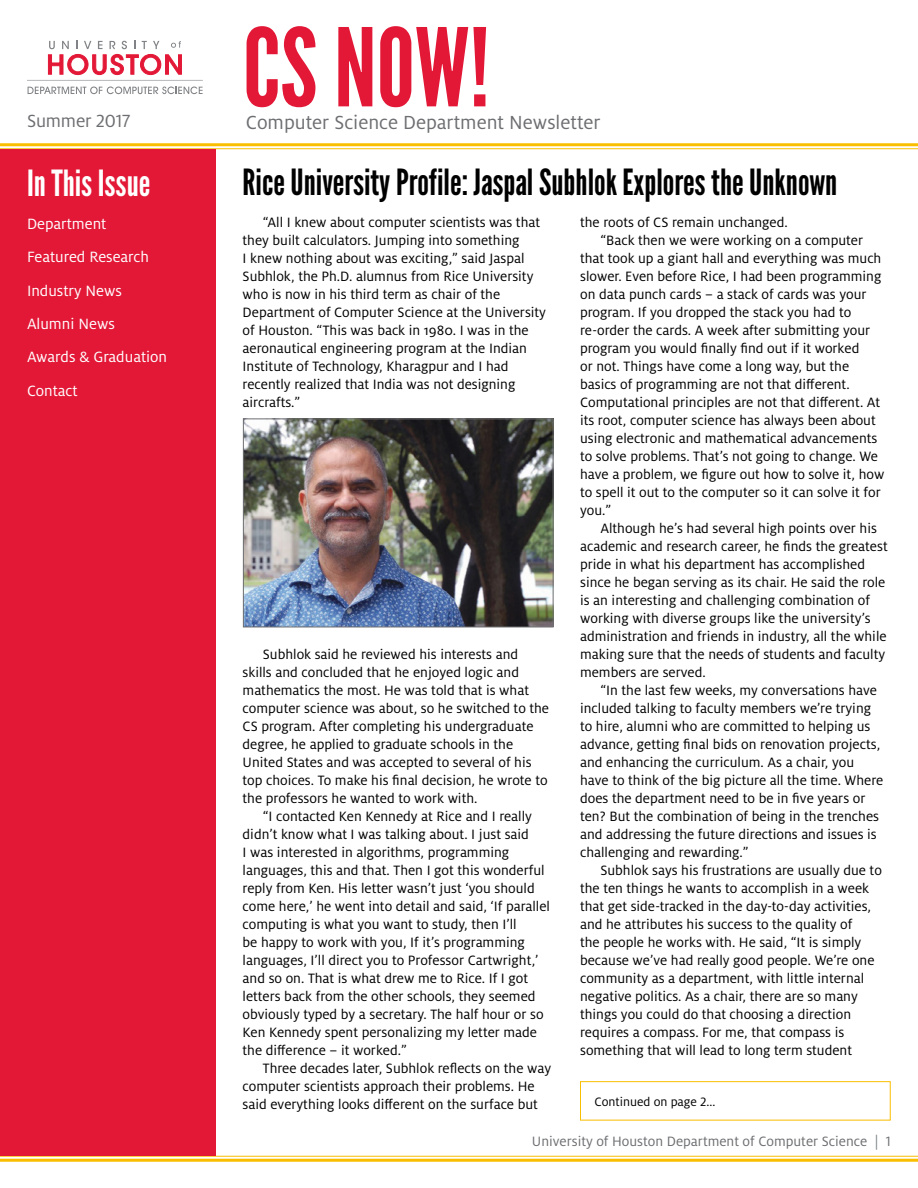
<style>
.page{position:relative;width:918px;height:1188px;background:#fff}
.page>*{position:absolute;margin:0;border:0;box-sizing:border-box;transform-origin:0 0}
.Newsletter_Name{font:108px "League Gothic";color:#e31837}
.Article_Title{font:36px "League Gothic";color:#000}
.Article_Title-2{font:36px "League Gothic";color:#fff}
.Newsletter_Tag_Line{font:21px "Milo OT";color:#6d6e71}
.TOC_Entry{font:19.5px "Milo OT";letter-spacing:-.01em;color:#6d6e71}
.TOC_Entry-2{font:16.5px "Milo OT";color:#fff}
.Article_Body{font:15px/18px "Milo OT";color:#000}
.t1{font:15px "Milo OT";color:#6d6e71}
.Article_Body-2{font:13.5px "Milo OT";color:#000}
.s1{color:#747c82}
</style>
<div class="page">
<hr style="left:0;top:1156px;width:918px;height:1px;background:#f9be00">
<hr style="left:0;top:1159px;width:918px;height:3px;background:#f9be00">
<svg style="left:48px;top:41px;width:134px;height:34px"></svg>
<hr style="left:27px;top:80px;width:176px;height:1px;background:#bcbec0">
<svg style="left:28px;top:87px;width:175px;height:7px"></svg>
<hr style="left:0;top:143px;width:918px;height:3px;background:#f9be00">
<hr style="left:0;top:148px;width:918px;height:1px;background:#f9be00">
<div style="left:0;top:149px;width:216px;height:1007px;background:#e31837"></div>
<img style="left:245px;top:420px;width:307px;height:205px">
<div style="left:243px;top:418px;width:311px;height:209px;border:1px solid #6d6e71"></div>
<div style="left:580px;top:1081px;width:311px;height:39px;border:1px solid #f9be00"></div>
<p class="Newsletter_Name" style="left:243px;top:4px;width:248px">CS NOW!</p>
<p class="TOC_Entry" style="left:27px;top:110px;width:105px">Summer 2017</p>
<p class="Newsletter_Tag_Line" style="left:246px;top:111px;width:357px">Computer Science Department Newsletter</p>
<p class="Article_Title-2" style="left:27px;top:162px;width:125px">In This Issue</p>
<p class="TOC_Entry-2" style="left:27px;top:215px;width:81px">Department</p>
<p class="TOC_Entry-2" style="left:27px;top:248px;width:124px">Featured Research</p>
<p class="TOC_Entry-2" style="left:27px;top:282px;width:97px">Industry News</p>
<p class="TOC_Entry-2" style="left:27px;top:315px;width:89px">Alumni News</p>
<p class="TOC_Entry-2" style="left:27px;top:348px;width:142px">Awards &amp; Graduation</p>
<p class="TOC_Entry-2" style="left:27px;top:382px;width:52px">Contact</p>
<p class="Article_Title" style="left:243px;top:161px;width:596px">Rice University Profile: Jaspal Subhlok Explores the Unknown</p>
<p class="Article_Body" style="left:243px;top:213px;width:305px;text-indent:20px">“All I knew about computer scientists was that they built calculators. Jumping into something<br>I knew nothing about was exciting,” said Jaspal Subhlok, the Ph.D. alumnus from Rice University who is now in his third term as chair of the Department of Computer Science at the University of Houston. “This was back in 1980. I was in the aeronautical engineering program at the Indian Institute of Technology, Kharagpur and I had recently realized that India was not designing aircrafts.”</p>
<p class="Article_Body" style="left:580px;top:213px;width:209px">the roots of CS remain unchanged.</p>
<p class="Article_Body" style="left:580px;top:231px;width:306px;text-indent:20px">“Back then we were working on a computer that took up a giant hall and everything was much slower. Even before Rice, I had been programming on data punch cards – a stack of cards was your program. If you dropped the stack you had to re-order the cards. A week after submitting your program you would finally find out if it worked<br>or not. Things have come a long way, but the basics of programming are not that different.<br>Computational principles are not that different. At its root, computer science has always been about using electronic and mathematical advancements to solve problems. That’s not going to change. We have a problem, we figure out how to solve it, how to spell it out to the computer so it can solve it for you.”</p>
<p class="Article_Body" style="left:580px;top:519px;width:309px;text-indent:20px">Although he’s had several high points over his academic and research career, he finds the greatest pride in what his department has accomplished since he began serving as its chair. He said the role is an interesting and challenging combination of working with diverse groups like the university’s administration and friends in industry, all the while making sure that the needs of students and faculty members are served.</p>
<p class="Article_Body" style="left:580px;top:681px;width:305px;text-indent:20px">“In the last few weeks, my conversations have included talking to faculty members we’re trying to hire, alumni who are committed to helping us advance, getting final bids on renovation projects, and enhancing the curriculum. As a chair, you have to think of the big picture all the time. Where does the department need to be in five years or ten? But the combination of being in the trenches and addressing the future directions and issues is challenging and rewarding.”</p>
<p class="Article_Body" style="left:580px;top:861px;width:303px;text-indent:20px">Subhlok says his frustrations are usually due to the ten things he wants to accomplish in a week that get side-tracked in the day-to-day activities, and he attributes his success to the quality of<br>the people he works with. He said, “It is simply because we’ve had really good people. We’re one community as a department, with little internal negative politics. As a chair, there are so many things you could do that choosing a direction requires a compass. For me, that compass is something that will lead to long term student</p>
<p class="Article_Body" style="left:243px;top:645px;width:308px;text-indent:20px">Subhlok said he reviewed his interests and skills and concluded that he enjoyed logic and mathematics the most. He was told that is what computer science was about, so he switched to the CS program. After completing his undergraduate degree, he applied to graduate schools in the United States and was accepted to several of his top choices. To make his final decision, he wrote to the professors he wanted to work with.</p>
<p class="Article_Body" style="left:243px;top:807px;width:309px;text-indent:20px">“I contacted Ken Kennedy at Rice and I really didn’t know what I was talking about. I just said<br>I was interested in algorithms, programming languages, this and that. Then I got this wonderful reply from Ken. His letter wasn’t just ‘you should come here,’ he went into detail and said, ‘If parallel computing is what you want to study, then I’ll<br>be happy to work with you, If it’s programming languages, I’ll direct you to Professor Cartwright,’ and so on. That is what drew me to Rice. If I got letters back from the other schools, they seemed obviously typed by a secretary. The half hour or so Ken Kennedy spent personalizing my letter made the difference – it worked.”</p>
<p class="Article_Body" style="left:243px;top:1059px;width:310px;text-indent:20px">Three decades later, Subhlok reflects on the way computer scientists approach their problems. He said everything looks different on the surface but</p>
<p class="Article_Body-2" style="left:594px;top:1095px;width:123px">Continued on page 2...</p>
<p class="t1" style="left:532px;top:1133px;width:361px">University of Houston Department of Computer Science <span class="s1">|</span> 1</p>
</div>
